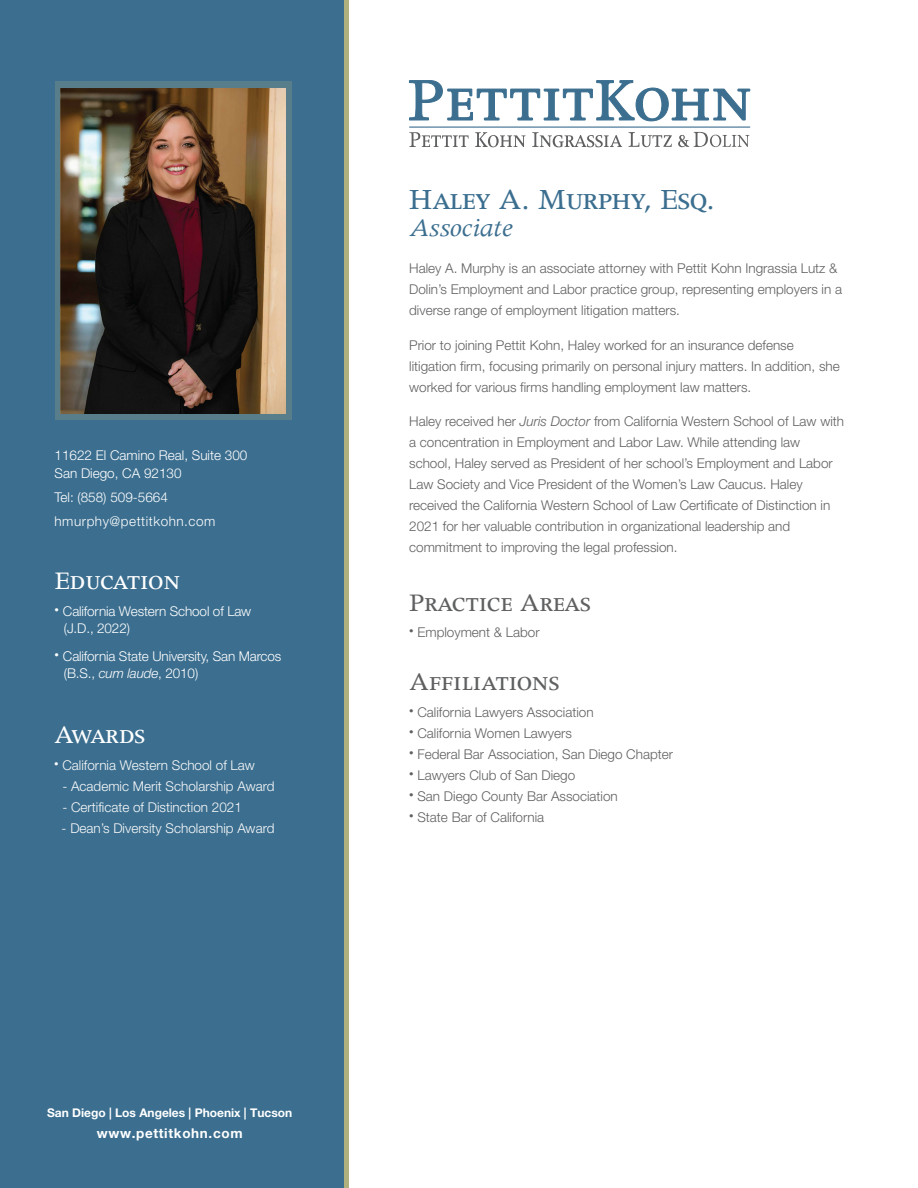
<style>
.page{position:relative;width:918px;height:1188px;background:#fff}
.page>*{position:absolute;margin:0;border:0;box-sizing:border-box;transform-origin:0 0}
.t1{font:33px "Apollo MT SC";letter-spacing:-.01em;color:#3b6e8f}
.t2{font:28.5px "Apollo MT SC";color:#5f6062}
.t3{font:28.5px "Apollo MT SC";letter-spacing:-.01em;color:#fff}
.t4{font:28.5px "Apollo MT Italic Os F";letter-spacing:-.01em;color:#3b6e8f}
.t5{font:300 13.5px/21px "Helvetica Neue";color:#5f6062}
.t6{font:300 13.5px/18px "Helvetica Neue";color:#fff}
.t7{font:300 13.5px "Helvetica Neue";color:#fafafa}
.t8{font:300 13.5px/24px "Helvetica Neue";letter-spacing:.04em;color:#fff}
.t9{font:700 13.5px "Helvetica Neue";letter-spacing:.05em;color:#fff}
.t10{font:700 12px "Helvetica Neue";color:#fff}
.s1{font-style:italic}
</style>
<div class="page">
<div style="left:0;top:0;width:348px;height:1188px;background:#3b6e8f"></div>
<svg style="left:55px;top:81px;width:237px;height:339px;fill:#577e8a"></svg>
<div style="left:344px;top:0;width:5px;height:1188px;background:#b0af7e"></div>
<svg style="left:409px;top:132px;width:60px;height:15px"></svg>
<svg style="left:475px;top:132px;width:51px;height:15px"></svg>
<svg style="left:532px;top:132px;width:90px;height:15px"></svg>
<svg style="left:629px;top:132px;width:43px;height:15px"></svg>
<svg style="left:409px;top:80px;width:341px;height:41px"></svg>
<hr style="left:409px;top:127px;width:341px;height:1px;background:#3b6e8f">
<svg style="left:678px;top:132px;width:71px;height:15px"></svg>
<img style="left:60px;top:88px;width:225px;height:325px">
<p class="t6" style="left:55px;top:446px;width:194px">11622 El Camino Real, Suite 300<br>San Diego, CA 92130</p>
<p class="t8" style="left:55px;top:485px;width:162px">Tel: (858) 509-5664 hmurphy@pettitkohn.com</p>
<h2 class="t3" style="left:55px;top:566px;width:127px">Education</h2>
<p class="t6" style="left:64px;top:601px;width:189px;text-indent:-9px"><sup>•</sup> California Western School of Law (J.D., 2022)</p>
<p class="t6" style="left:64px;top:646px;width:219px;text-indent:-9px"><sup>•</sup> California State University, San Marcos (B.S., <span class="s1">cum laude</span>, 2010)</p>
<h2 class="t3" style="left:54px;top:720px;width:93px">Awards</h2>
<p class="t7" style="left:54px;top:757px;width:202px"><sup>•</sup> California Western School of Law</p>
<p class="t7" style="left:54px;top:778px;width:222px"><sup>•</sup> - Academic Merit Scholarship Award</p>
<p class="t7" style="left:54px;top:799px;width:189px"><sup>•</sup> - Certificate of Distinction 2021</p>
<p class="t7" style="left:62px;top:820px;width:214px">- Dean’s Diversity Scholarship Award</p>
<p class="t10" style="left:47px;top:1106px;width:247px">San Diego | Los Angeles | Phoenix | Tucson</p>
<p class="t9" style="left:97px;top:1125px;width:147px">www.pettitkohn.com</p>
<h1 class="t1" style="left:409px;top:183px;width:307px">Haley A. Murphy, Esq.</h1>
<h2 class="t4" style="left:409px;top:213px;width:105px">Associate</h2>
<p class="t5" style="left:409px;top:258px;width:434px">Haley A. Murphy is an associate attorney with Pettit Kohn Ingrassia Lutz &amp;<br>Dolin’s Employment and Labor practice group, representing employers in a diverse range of employment litigation matters.</p>
<p class="t5" style="left:409px;top:334px;width:432px">Prior to joining Pettit Kohn, Haley worked for an insurance defense litigation firm, focusing primarily on personal injury matters. In addition, she worked for various firms handling employment law matters.</p>
<p class="t5" style="left:409px;top:411px;width:436px">Haley received her <span class="s1">Juris Doctor</span> from California Western School of Law with a concentration in Employment and Labor Law. While attending law school, Haley served as President of her school’s Employment and Labor Law Society and Vice President of the Women’s Law Caucus. Haley received the California Western School of Law Certificate of Distinction in 2021 for her valuable contribution in organizational leadership and commitment to improving the legal profession.</p>
<h2 class="t2" style="left:409px;top:589px;width:183px">Practice Areas</h2>
<p class="t5" style="left:409px;top:621px;width:132px"><sup>•</sup> Employment &amp; Labor</p>
<h2 class="t2" style="left:409px;top:667px;width:152px">Affiliations</h2>
<p class="t5" style="left:409px;top:701px;width:186px"><sup>•</sup> California Lawyers Association</p>
<p class="t5" style="left:409px;top:722px;width:164px"><sup>•</sup> California Women Lawyers</p>
<p class="t5" style="left:409px;top:743px;width:265px"><sup>•</sup> Federal Bar Association, San Diego Chapter</p>
<p class="t5" style="left:409px;top:764px;width:168px"><sup>•</sup> Lawyers Club of San Diego</p>
<p class="t5" style="left:409px;top:785px;width:210px"><sup>•</sup> San Diego County Bar Association</p>
<p class="t5" style="left:409px;top:806px;width:137px"><sup>•</sup> State Bar of California</p>
</div>
